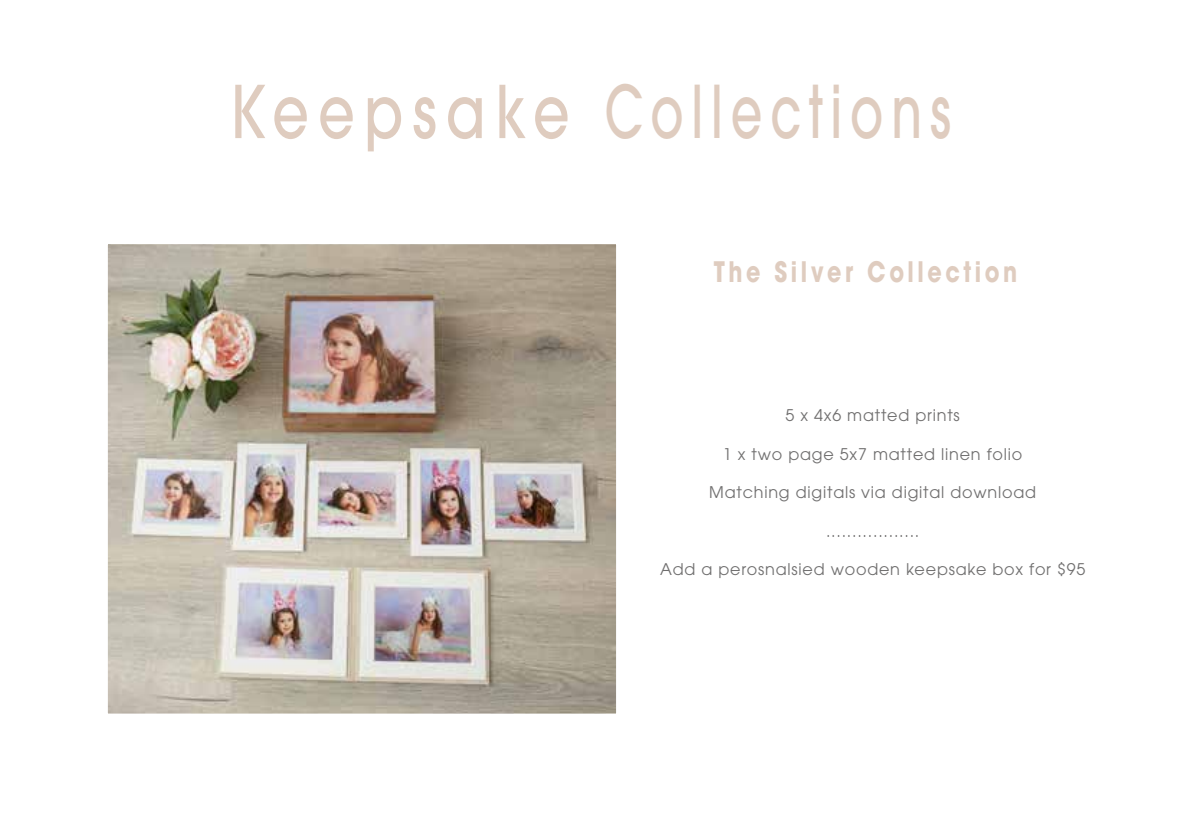
<style>
.page{position:relative;width:1191px;height:840px;background:#fff}
.page>*{position:absolute;margin:0;border:0;box-sizing:border-box;transform-origin:0 0}
.t1{font:500 72px "ITC Avant Garde Pro";letter-spacing:.16em;color:#dfccbf;scale:.8 1}
.t2{font:700 28px "ITC Avant Garde Pro";letter-spacing:.16em;color:#dfccbf;scale:.8 1}
.t3{font:16px "ITC Avant Garde Pro";letter-spacing:.05em;color:#706f6f}
</style>
<div class="page">
<img style="left:109px;top:245px;width:506px;height:467px">
<h1 class="t1" style="left:230px;top:66px;width:902px">Keepsake Collections</h1>
<h2 class="t2" style="left:714px;top:252px;width:381px">The Silver Collection</h2>
<p class="t3" style="left:785px;top:405px;width:176px">5 x 4x6 matted prints</p>
<p class="t3" style="left:723px;top:444px;width:301px">1 x two page 5x7 matted linen folio</p>
<p class="t3" style="left:709px;top:482px;width:328px">Matching digitals via digital download</p>
<p class="t3" style="left:826px;top:520px;width:95px">..................</p>
<p class="t3" style="left:660px;top:559px;width:427px">Add a perosnalsied wooden keepsake box for $95</p>
</div>
